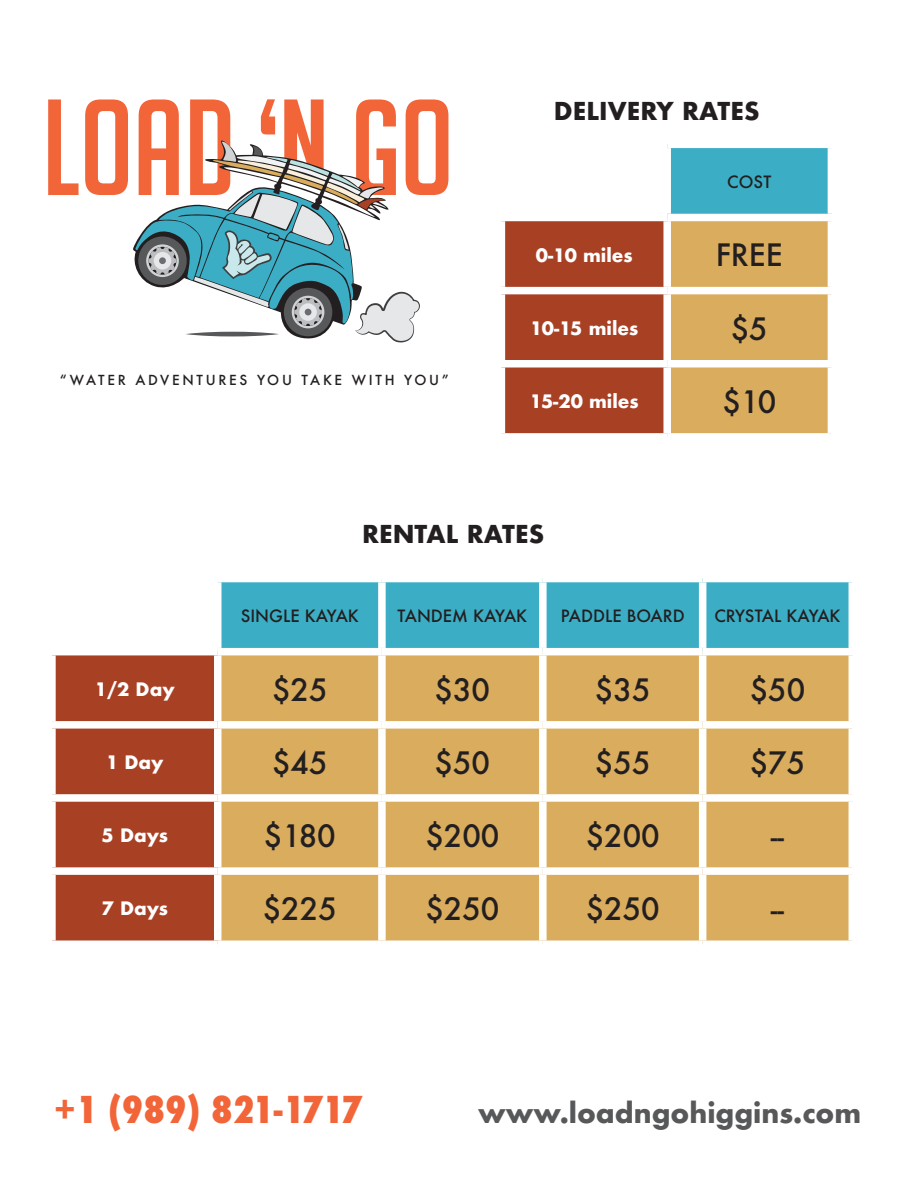
<style>
.page{position:relative;width:918px;height:1188px;background:#fff}
.page>*{position:absolute;margin:0;border:0;box-sizing:border-box;transform-origin:0 0}
.t1{font:800 condensed 36px "Futura";letter-spacing:-.04em;color:#f26539}
.t2{font:500 30px "Futura";color:#231f20}
.t3{font:700 27px "Futura";color:#57585a}
.t4{font:700 24px "Futura";color:#231f20}
.t5{font:700 18px "Futura";color:#fff}
.t6{font:500 16.5px "Futura";color:#231f20}
.t7{font:500 13.5px "Futura";letter-spacing:.2em;color:#231f20}
</style>
<div class="page">
<svg style="left:48px;top:99px;width:31px;height:96px"></svg>
<svg style="left:85px;top:99px;width:43px;height:96px"></svg>
<svg style="left:135px;top:99px;width:313px;height:244px"></svg>
<div style="left:222px;top:582px;width:627px;height:66px;background:#3baec6"></div>
<div style="left:56px;top:655px;width:158px;height:285px;background:#a84024"></div>
<div style="left:222px;top:655px;width:627px;height:285px;background:#daac5d"></div>
<div style="left:539px;top:582px;width:8px;height:66px;background:#fff"></div>
<div style="left:699px;top:582px;width:7px;height:66px;background:#fff"></div>
<div style="left:539px;top:655px;width:8px;height:66px;background:#fff"></div>
<div style="left:699px;top:655px;width:7px;height:66px;background:#fff"></div>
<div style="left:539px;top:729px;width:8px;height:65px;background:#fff"></div>
<div style="left:539px;top:802px;width:8px;height:65px;background:#fff"></div>
<div style="left:699px;top:802px;width:7px;height:65px;background:#fff"></div>
<div style="left:378px;top:582px;width:8px;height:66px;background:#fff"></div>
<div style="left:378px;top:655px;width:8px;height:66px;background:#fff"></div>
<div style="left:378px;top:729px;width:8px;height:65px;background:#fff"></div>
<div style="left:378px;top:802px;width:8px;height:65px;background:#fff"></div>
<div style="left:48px;top:721px;width:170px;height:8px;background:#fff"></div>
<div style="left:218px;top:721px;width:164px;height:8px;background:#fff"></div>
<div style="left:382px;top:721px;width:161px;height:8px;background:#fff"></div>
<div style="left:543px;top:721px;width:160px;height:8px;background:#fff"></div>
<div style="left:703px;top:721px;width:153px;height:8px;background:#fff"></div>
<div style="left:699px;top:729px;width:7px;height:65px;background:#fff"></div>
<div style="left:48px;top:794px;width:170px;height:8px;background:#fff"></div>
<div style="left:218px;top:794px;width:164px;height:8px;background:#fff"></div>
<div style="left:382px;top:794px;width:161px;height:8px;background:#fff"></div>
<div style="left:543px;top:794px;width:160px;height:8px;background:#fff"></div>
<div style="left:703px;top:794px;width:153px;height:8px;background:#fff"></div>
<div style="left:218px;top:867px;width:164px;height:8px;background:#fff"></div>
<div style="left:543px;top:867px;width:160px;height:8px;background:#fff"></div>
<div style="left:703px;top:867px;width:153px;height:8px;background:#fff"></div>
<div style="left:699px;top:875px;width:7px;height:65px;background:#fff"></div>
<div style="left:48px;top:867px;width:170px;height:8px;background:#fff"></div>
<div style="left:382px;top:867px;width:161px;height:8px;background:#fff"></div>
<div style="left:378px;top:875px;width:8px;height:65px;background:#fff"></div>
<div style="left:539px;top:875px;width:8px;height:65px;background:#fff"></div>
<div style="left:667px;top:144px;width:164px;height:73px;background:#3baec6"></div>
<svg style="left:505px;top:221px;width:323px;height:212px;background:#c07541"></svg>
<div style="left:667px;top:214px;width:168px;height:7px;background:#fff"></div>
<div style="left:667px;top:141px;width:168px;height:7px;background:#fff"></div>
<div style="left:663px;top:148px;width:8px;height:66px;background:#fff"></div>
<div style="left:828px;top:148px;width:7px;height:66px;background:#fff"></div>
<div style="left:663px;top:221px;width:8px;height:66px;background:#fff"></div>
<div style="left:663px;top:294px;width:8px;height:66px;background:#fff"></div>
<div style="left:663px;top:368px;width:8px;height:65px;background:#fff"></div>
<div style="left:498px;top:287px;width:169px;height:7px;background:#fff"></div>
<div style="left:667px;top:287px;width:168px;height:7px;background:#fff"></div>
<div style="left:498px;top:360px;width:169px;height:8px;background:#fff"></div>
<div style="left:667px;top:360px;width:168px;height:8px;background:#fff"></div>
<p class="t4" style="left:554px;top:93px;width:207px">DELIVERY RATES</p>
<p class="t6" style="left:727px;top:170px;width:46px">COST</p>
<p class="t5" style="left:536px;top:242px;width:98px">0-10 miles</p>
<p class="t2" style="left:716px;top:235px;width:69px">FREE</p>
<p class="t7" style="left:60px;top:370px;width:391px">“WATER ADVENTURES YOU TAKE WITH YOU”</p>
<p class="t5" style="left:530px;top:315px;width:110px">10-15 miles</p>
<p class="t2" style="left:731px;top:308px;width:39px">$5</p>
<p class="t5" style="left:530px;top:388px;width:110px">15-20 miles</p>
<p class="t2" style="left:722px;top:381px;width:55px">$10</p>
<p class="t4" style="left:362px;top:517px;width:184px">RENTAL RATES</p>
<p class="t6" style="left:241px;top:604px;width:120px">SINGLE KAYAK</p>
<p class="t6" style="left:398px;top:604px;width:131px">TANDEM KAYAK</p>
<p class="t6" style="left:561px;top:604px;width:125px">PADDLE BOARD</p>
<p class="t6" style="left:714px;top:604px;width:128px">CRYSTAL KAYAK</p>
<p class="t5" style="left:95px;top:676px;width:82px">1/2 Day</p>
<p class="t2" style="left:272px;top:669px;width:57px">$25</p>
<p class="t2" style="left:435px;top:669px;width:57px">$30</p>
<p class="t2" style="left:595px;top:669px;width:57px">$35</p>
<p class="t2" style="left:750px;top:669px;width:57px">$50</p>
<p class="t5" style="left:106px;top:749px;width:59px">1 Day</p>
<p class="t2" style="left:272px;top:742px;width:57px">$45</p>
<p class="t2" style="left:435px;top:742px;width:57px">$50</p>
<p class="t2" style="left:595px;top:742px;width:57px">$55</p>
<p class="t2" style="left:750px;top:742px;width:57px">$75</p>
<p class="t5" style="left:102px;top:822px;width:68px">5 Days</p>
<p class="t2" style="left:264px;top:815px;width:73px">$180</p>
<p class="t2" style="left:425px;top:815px;width:76px">$200</p>
<p class="t2" style="left:586px;top:815px;width:76px">$200</p>
<p class="t5" style="left:102px;top:895px;width:68px">7 Days</p>
<p class="t2" style="left:263px;top:888px;width:76px">$225</p>
<p class="t2" style="left:425px;top:888px;width:76px">$250</p>
<p class="t2" style="left:586px;top:888px;width:76px">$250</p>
<p class="t2" style="left:771px;top:815px;width:15px">--</p>
<p class="t2" style="left:771px;top:888px;width:15px">--</p>
<p class="t1" style="left:54px;top:1085px;width:310px">+1 (989) 821-1717</p>
<p class="t3" style="left:478px;top:1093px;width:385px">www.loadngohiggins.com</p>
</div>
